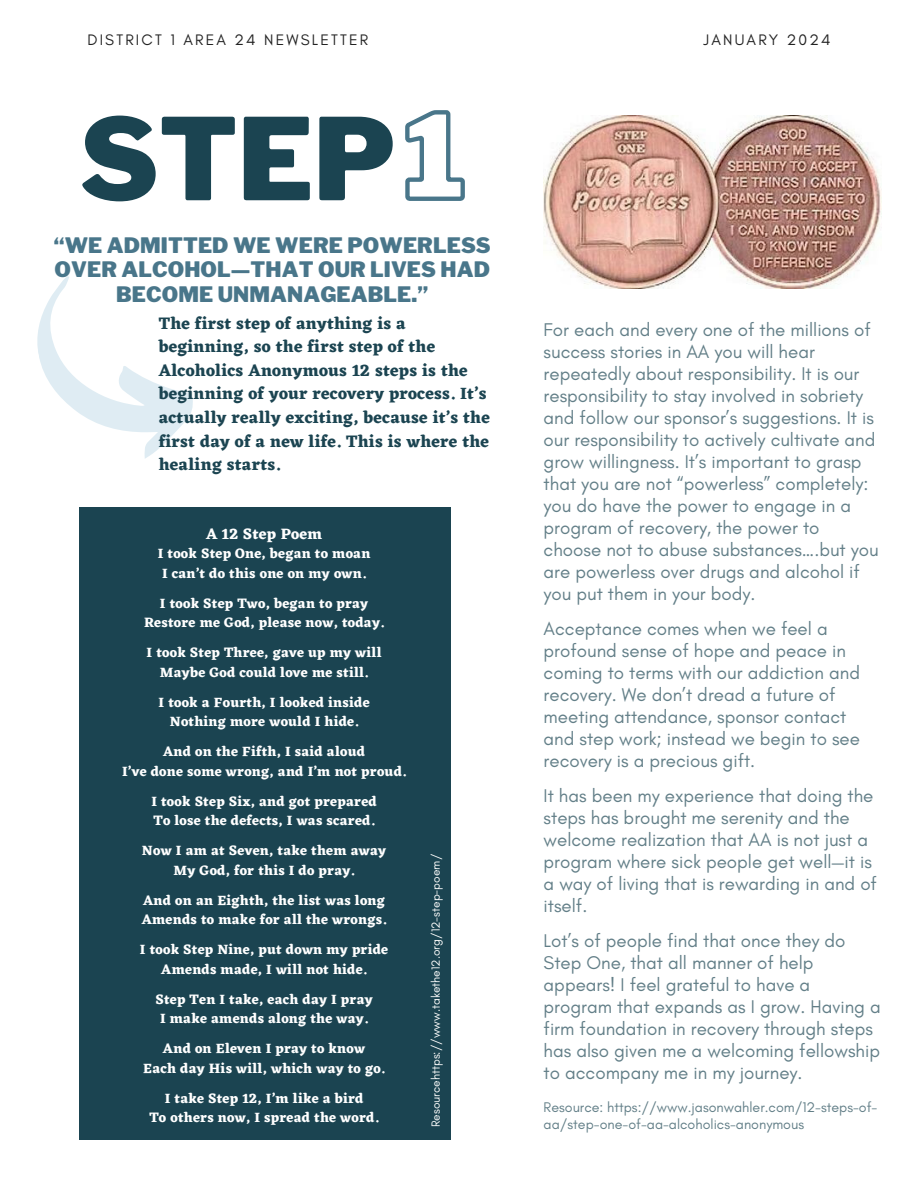
<style>
.page{position:relative;width:918px;height:1188px;background:#fff}
.page>*{position:absolute;margin:0;border:0;box-sizing:border-box;transform-origin:0 0}
.t1{font:900 112.65px "Libre Franklin";color:#1b4451}
.t2{font:900 21.15px/24.8px "Libre Franklin";letter-spacing:.005em;color:#49768a;text-align:center}
.t3{font:18.75px/22px "Glacial Indifference";color:#1b4451}
.t4{font:700 16.95px/23.7px "Eczar";letter-spacing:.015em;color:#1b4451}
.t5{font:15.45px "Glacial Indifference";letter-spacing:.14em;color:#222}
.t6{font:700 15.45px "Eczar";letter-spacing:.015em;color:#fff}
.t7{font:14.25px/17px "Glacial Indifference";color:#1b4451}
.t8{font:700 13.95px "Eczar";letter-spacing:.015em;color:#fff}
.t9{font:12px "Glacial Indifference";color:#fcfcfb}
.s1{font-size:116.55px;color:rgb(0 0 0/0)}
</style>
<div class="page">
<div style="left:80px;top:508px;width:371px;height:632px;background:#1b4451"></div>
<svg style="left:37px;top:276px;width:156px;height:183px"></svg>
<img style="left:544px;top:115px;width:337px;height:174px">
<svg style="left:405px;top:110px;width:60px;height:91px"></svg>
<p class="t5" style="left:87px;top:30px;width:282px">DISTRICT 1 AREA 24 NEWSLETTER</p>
<p class="t5" style="left:704px;top:30px;width:128px">JANUARY 2024</p>
<p class="t1" style="left:80px;top:91px;width:388px">STEP<span class="s1">1</span></p>
<p class="t2" style="left:54px;top:233px;width:438px">“WE ADMITTED WE WERE POWERLESS<br>OVER ALCOHOL—THAT OUR LIVES HAD<br>BECOME UNMANAGEABLE.”</p>
<p class="t4" style="left:159px;top:311px;width:333px">The first step of anything is a beginning, so the first step of the Alcoholics Anonymous 12 steps is the beginning of your recovery process. It’s actually really exciting, because it’s the first day of a new life. This is where the healing starts.</p>
<p class="t6" style="left:206px;top:525px;width:118px">A 12 Step Poem</p>
<p class="t8" style="left:158px;top:546px;width:214px">I took Step One, began to moan</p>
<p class="t8" style="left:162px;top:565px;width:206px">I can’t do this one on my own.</p>
<p class="t8" style="left:160px;top:595px;width:210px">I took Step Two, began to pray</p>
<p class="t8" style="left:144px;top:614px;width:242px">Restore me God, please now, today.</p>
<p class="t8" style="left:147px;top:644px;width:237px">I took Step Three, gave up my will</p>
<p class="t8" style="left:160px;top:664px;width:210px">Maybe God could love me still.</p>
<p class="t8" style="left:159px;top:694px;width:213px">I took a Fourth, I looked inside</p>
<p class="t8" style="left:170px;top:713px;width:190px">Nothing more would I hide.</p>
<p class="t8" style="left:163px;top:743px;width:203px">And on the Fifth, I said aloud</p>
<p class="t8" style="left:122px;top:763px;width:286px">I’ve done some wrong, and I’m not proud.</p>
<p class="t8" style="left:151px;top:793px;width:227px">I took Step Six, and got prepared</p>
<p class="t8" style="left:153px;top:812px;width:223px">To lose the defects, I was scared.</p>
<p class="t8" style="left:142px;top:842px;width:246px">Now I am at Seven, take them away</p>
<p class="t8" style="left:174px;top:862px;width:183px">My God, for this I do pray.</p>
<p class="t8" style="left:143px;top:892px;width:243px">And on an Eighth, the list was long</p>
<p class="t8" style="left:142px;top:911px;width:246px">Amends to make for all the wrongs.</p>
<p class="t8" style="left:140px;top:941px;width:250px">I took Step Nine, put down my pride</p>
<p class="t8" style="left:161px;top:961px;width:207px">Amends made, I will not hide.</p>
<p class="t8" style="left:156px;top:991px;width:219px">Step Ten I take, each day I pray</p>
<p class="t8" style="left:160px;top:1010px;width:210px">I make amends along the way.</p>
<p class="t8" style="left:163px;top:1040px;width:204px">And on Eleven I pray to know</p>
<p class="t8" style="left:143px;top:1060px;width:243px">Each day His will, which way to go.</p>
<p class="t8" style="left:165px;top:1090px;width:200px">I take Step 12, I’m like a bird</p>
<p class="t8" style="left:149px;top:1109px;width:231px">To others now, I spread the word.</p>
<p class="t9" style="left:429px;top:1127px;width:275px;rotate:-90deg">Resourcehttps://www.takethe12.org/12-step-poem/</p>
<p class="t3" style="left:544px;top:319px;width:337px">For each and every one of the millions of success stories in AA you will hear repeatedly about responsibility. It is our responsibility to stay involved in sobriety and follow our sponsor’s suggestions. It is our responsibility to actively cultivate and grow willingness. It’s important to grasp that you are not “powerless” completely: you do have the power to engage in a program of recovery, the power to choose not to abuse substances….but you are powerless over drugs and alcohol if you put them in your body.</p>
<p class="t3" style="left:544px;top:618px;width:318px">Acceptance comes when we feel a profound sense of hope and peace in coming to terms with our addiction and recovery. We don’t dread a future of meeting attendance, sponsor contact and step work; instead we begin to see recovery is a precious gift.</p>
<p class="t3" style="left:544px;top:785px;width:335px">It has been my experience that doing the steps has brought me serenity and the welcome realization that AA is not just a program where sick people get well—it is a way of living that is rewarding in and of itself.</p>
<p class="t3" style="left:544px;top:930px;width:339px">Lot’s of people find that once they do Step One, that all manner of help appears! I feel grateful to have a program that expands as I grow. Having a firm foundation in recovery through steps has also given me a welcoming fellowship to accompany me in my journey.</p>
<p class="t7" style="left:544px;top:1099px;width:335px">Resource: https://www.jasonwahler.com/12-steps-of&shy;aa/step-one-of-aa-alcoholics-anonymous</p>
</div>
